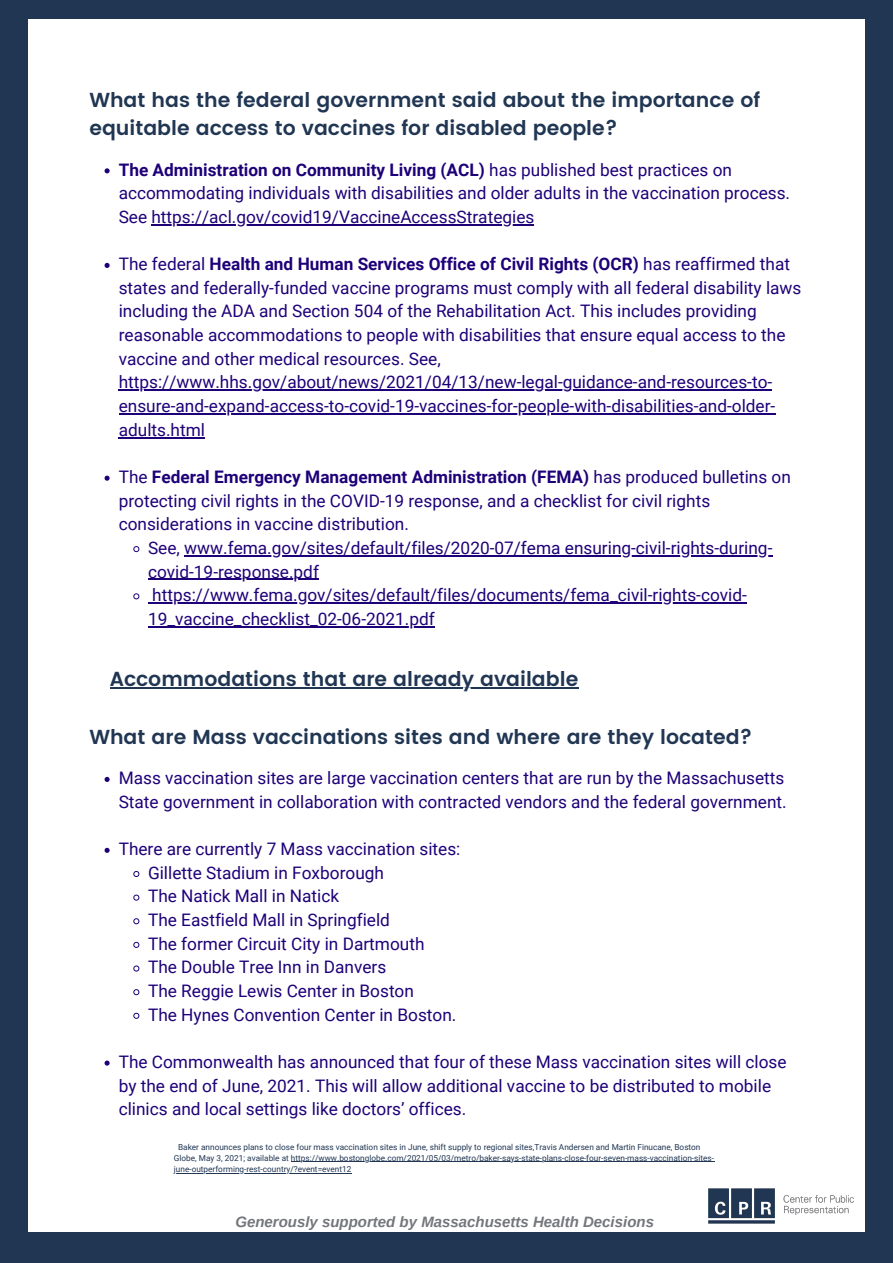
<style>
.page{position:relative;width:893px;height:1263px;background:#213653}
.page>*{position:absolute;margin:0;border:0;box-sizing:border-box;transform-origin:0 0}
.t1{font:600 20.25px/27.8px "Poppins";color:#203653}
.t2{font:17.25px/23.6px "Roboto";color:#1e0078}
.t3{font:italic 700 15px "Arimo";color:#73767b}
.t4{font:8.25px/11.2px "Roboto";color:#203653}
.s1{font-weight:700}
</style>
<div class="page">
<div style="left:28px;top:19px;width:837px;height:1212px;background:#fff"></div>
<svg style="left:105px;top:168px;width:5px;height:5px"></svg>
<hr style="left:151px;top:224px;width:383px;height:2px;background:#1e0078">
<svg style="left:105px;top:263px;width:5px;height:5px"></svg>
<hr style="left:119px;top:389px;width:653px;height:2px;background:#1e0078">
<hr style="left:119px;top:413px;width:656px;height:2px;background:#1e0078">
<hr style="left:119px;top:437px;width:86px;height:1px;background:#1e0078">
<svg style="left:105px;top:476px;width:5px;height:5px"></svg>
<svg style="left:133px;top:546px;width:7px;height:6px"></svg>
<hr style="left:184px;top:555px;width:588px;height:2px;background:#1e0078">
<hr style="left:148px;top:579px;width:171px;height:1px;background:#1e0078">
<svg style="left:133px;top:593px;width:7px;height:6px"></svg>
<hr style="left:152px;top:602px;width:595px;height:2px;background:#1e0078">
<hr style="left:148px;top:626px;width:287px;height:2px;background:#1e0078">
<svg style="left:105px;top:777px;width:5px;height:5px"></svg>
<svg style="left:105px;top:848px;width:5px;height:5px"></svg>
<svg style="left:133px;top:871px;width:7px;height:6px"></svg>
<svg style="left:133px;top:894px;width:7px;height:7px"></svg>
<svg style="left:133px;top:918px;width:7px;height:6px"></svg>
<svg style="left:133px;top:942px;width:7px;height:6px"></svg>
<svg style="left:133px;top:965px;width:7px;height:7px"></svg>
<svg style="left:133px;top:989px;width:7px;height:6px"></svg>
<svg style="left:133px;top:1012px;width:7px;height:7px"></svg>
<svg style="left:105px;top:1060px;width:5px;height:5px"></svg>
<hr style="left:110px;top:687px;width:468px;height:2px;background:#203653">
<img style="left:708px;top:1188px;width:146px;height:36px">
<hr style="left:291px;top:1161px;width:423px;height:1px;background:#203653">
<hr style="left:174px;top:1173px;width:177px;height:1px;background:#203653">
<p class="t1" style="left:89px;top:86px;width:672px">What has the federal government said about the importance of equitable access to vaccines for disabled people?</p>
<p class="t2" style="left:119px;top:158px;width:673px"><span class="s1">The Administration on Community Living (ACL)</span> has published best practices on accommodating individuals with disabilities and older adults in the vaccination process.<br>See https://acl.gov/covid19/VaccineAccessStrategies</p>
<p class="t2" style="left:119px;top:252px;width:684px">The federal <span class="s1">Health and Human Services Office of Civil Rights (OCR)</span> has reaffirmed that states and federally-funded vaccine programs must comply with all federal disability laws including the ADA and Section 504 of the Rehabilitation Act. This includes providing reasonable accommodations to people with disabilities that ensure equal access to the vaccine and other medical resources. See, https://www.hhs.gov/about/news/2021/04/13/new-legal-guidance-and-resources-to&shy;ensure-and-expand-access-to-covid-19-vaccines-for-people-with-disabilities-and-older&shy;adults.html</p>
<p class="t2" style="left:119px;top:465px;width:674px">The <span class="s1">Federal Emergency Management Administration (FEMA)</span> has produced bulletins on protecting civil rights in the COVID-19 response, and a checklist for civil rights considerations in vaccine distribution.</p>
<p class="t2" style="left:148px;top:536px;width:626px">See, www.fema.gov/sites/default/files/2020-07/fema ensuring-civil-rights-during&shy;covid-19-response.pdf</p>
<p class="t2" style="left:148px;top:583px;width:600px">https://www.fema.gov/sites/default/files/documents/fema_civil-rights-covid-<br>19_vaccine_checklist_02-06-2021.pdf</p>
<p class="t1" style="left:110px;top:665px;width:470px">Accommodations that are already available</p>
<p class="t1" style="left:89px;top:723px;width:665px">What are Mass vaccinations sites and where are they located?</p>
<p class="t2" style="left:119px;top:766px;width:669px">Mass vaccination sites are large vaccination centers that are run by the Massachusetts<br>State government in collaboration with contracted vendors and the federal government.</p>
<p class="t2" style="left:119px;top:837px;width:343px">There are currently 7 Mass vaccination sites:</p>
<p class="t2" style="left:148px;top:861px;width:237px">Gillette Stadium in Foxborough</p>
<p class="t2" style="left:148px;top:885px;width:193px">The Natick Mall in Natick</p>
<p class="t2" style="left:148px;top:908px;width:243px">The Eastfield Mall in Springfield</p>
<p class="t2" style="left:148px;top:932px;width:278px">The former Circuit City in Dartmouth</p>
<p class="t2" style="left:148px;top:955px;width:240px">The Double Tree Inn in Danvers</p>
<p class="t2" style="left:148px;top:979px;width:267px">The Reggie Lewis Center in Boston</p>
<p class="t2" style="left:148px;top:1003px;width:310px">The Hynes Convention Center in Boston.</p>
<p class="t2" style="left:119px;top:1050px;width:669px">The Commonwealth has announced that four of these Mass vaccination sites will close by the end of June, 2021. This will allow additional vaccine to be distributed to mobile clinics and local settings like doctors’ offices.</p>
<p class="t4" style="left:174px;top:1141px;width:541px;text-indent:4px">Baker announces plans to close four mass vaccination sites in June, shift supply to regional sites,Travis Andersen and Martin Finucane, Boston<br>Globe, May 3, 2021; available at https://www.bostonglobe.com/2021/05/03/metro/baker-says-state-plans-close-four-seven-mass-vaccination-sites&shy;june-outperforming-rest-country/?event=event12</p>
<p class="t3" style="left:235px;top:1213px;width:420px">Generously supported by Massachusetts Health Decisions</p>
</div>
